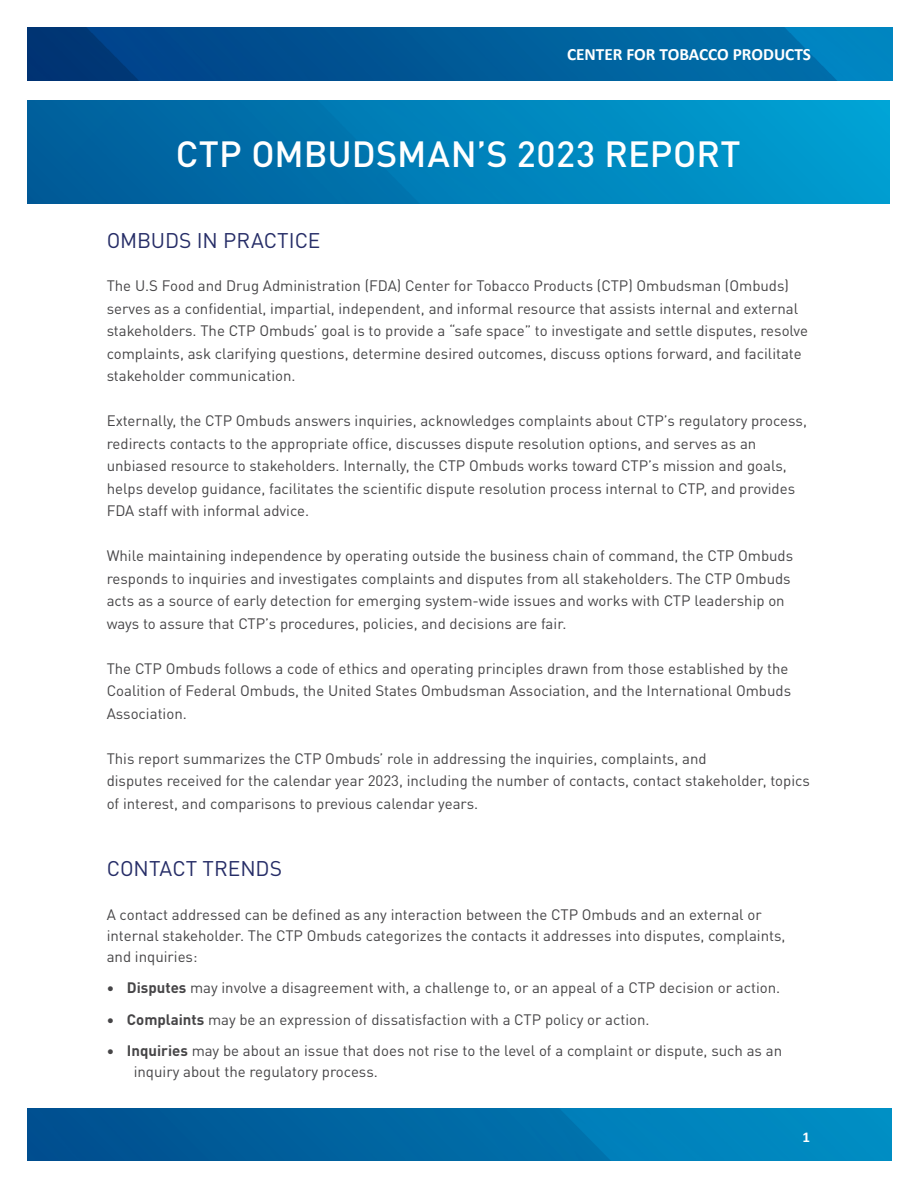
<style>
.page{position:relative;width:918px;height:1188px;background:#fff}
.page>*{position:absolute;margin:0;border:0;box-sizing:border-box;transform-origin:0 0}
.HEADER__1_Din_24{font:500 36px "DINOT";letter-spacing:.01em;color:#fff}
.subhead_b_ak{font:21px "DINOT";letter-spacing:-.005em;color:#262d67}
.t1{font:700 17.25px "Calibri";color:#fff}
.TOC__text{font:15px/22.5px "DINOT";color:#464547}
.TEXT__bullets_List{font:15px/21px "DINOT";color:#464547}
.t2{font:700 15px "Calibri";color:#fff}
.s1{font-weight:700}
</style>
<div class="page">
<img style="left:27px;top:27px;width:865px;height:53px">
<img style="left:27px;top:1109px;width:865px;height:52px">
<img style="left:27px;top:100px;width:863px;height:104px">
<p class="t1" style="left:567px;top:42px;width:246px">CENTER FOR TOBACCO PRODUCTS</p>
<p class="HEADER__1_Din_24" style="left:176px;top:126px;width:567px">CTP OMBUDSMAN’S 2023 REPORT</p>
<p class="subhead_b_ak" style="left:107px;top:224px;width:215px">OMBUDS IN PRACTICE</p>
<p class="TOC__text" style="left:107px;top:273px;width:703px">The U.S Food and Drug Administration (FDA) Center for Tobacco Products (CTP) Ombudsman (Ombuds) serves as a confidential, impartial, independent, and informal resource that assists internal and external stakeholders. The CTP Ombuds’ goal is to provide a “safe space” to investigate and settle disputes, resolve complaints, ask clarifying questions, determine desired outcomes, discuss options forward, and facilitate stakeholder communication.</p>
<p class="TOC__text" style="left:107px;top:408px;width:702px">Externally, the CTP Ombuds answers inquiries, acknowledges complaints about CTP’s regulatory process, redirects contacts to the appropriate office, discusses dispute resolution options, and serves as an unbiased resource to stakeholders. Internally, the CTP Ombuds works toward CTP’s mission and goals, helps develop guidance, facilitates the scientific dispute resolution process internal to CTP, and provides FDA staff with informal advice.</p>
<p class="TOC__text" style="left:107px;top:543px;width:688px">While maintaining independence by operating outside the business chain of command, the CTP Ombuds responds to inquiries and investigates complaints and disputes from all stakeholders. The CTP Ombuds acts as a source of early detection for emerging system-wide issues and works with CTP leadership on ways to assure that CTP’s procedures, policies, and decisions are fair.</p>
<p class="TOC__text" style="left:107px;top:656px;width:686px">The CTP Ombuds follows a code of ethics and operating principles drawn from those established by the<br>Coalition of Federal Ombuds, the United States Ombudsman Association, and the International Ombuds<br>Association.</p>
<p class="TOC__text" style="left:107px;top:746px;width:601px">This report summarizes the CTP Ombuds’ role in addressing the inquiries, complaints, and</p>
<p class="TOC__text" style="left:107px;top:768px;width:705px">disputes received for the calendar year 2023, including the number of contacts, contact stakeholder, topics of interest, and comparisons to previous calendar years.</p>
<p class="subhead_b_ak" style="left:107px;top:853px;width:177px">CONTACT TRENDS</p>
<p class="TEXT__bullets_List" style="left:107px;top:903px;width:680px">A contact addressed can be defined as any interaction between the CTP Ombuds and an external or internal stakeholder. The CTP Ombuds categorizes the contacts it addresses into disputes, complaints, and inquiries:</p>
<p class="TOC__text" style="left:107px;top:975px;width:675px"><span class="s1">• Disputes</span> may involve a disagreement with, a challenge to, or an appeal of a CTP decision or action.</p>
<p class="TOC__text" style="left:107px;top:1007px;width:544px"><span class="s1">• Complaints</span> may be an expression of dissatisfaction with a CTP policy or action.</p>
<p class="TOC__text" style="left:134px;top:1039px;width:650px;line-height:21px;text-indent:-27px"><span class="s1">• Inquiries</span> may be about an issue that does not rise to the level of a complaint or dispute, such as an inquiry about the regulatory process.</p>
<p class="t2" style="left:802px;top:1127px;width:9px">1</p>
</div>
